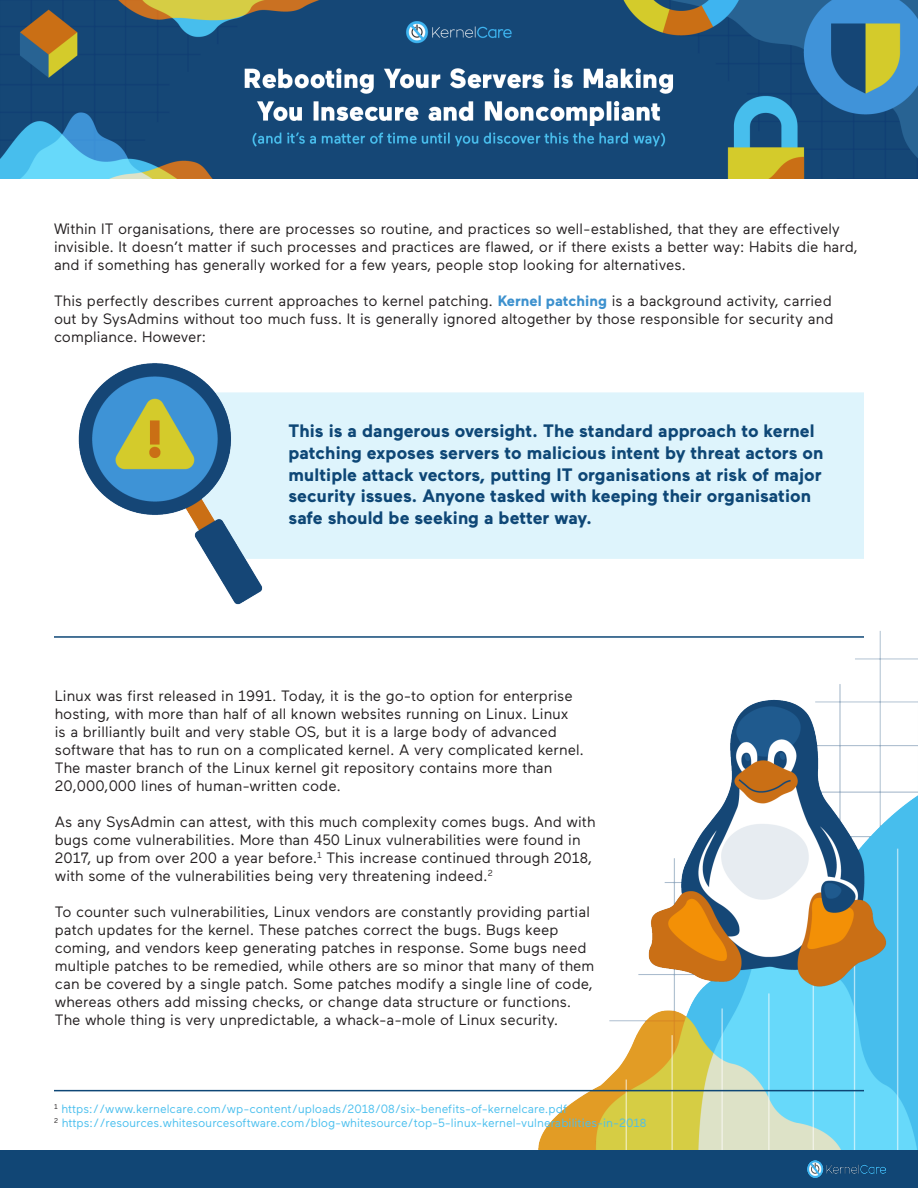
<style>
.page{position:relative;width:918px;height:1188px;background:#fff}
.page>*{position:absolute;margin:0;border:0;box-sizing:border-box;transform-origin:0 0}
.t1{font:700 18px/21.6px "Maax";color:#0e4776}
.t2{font:15px/18px "Maax";color:#231f20}
.t3{font:12px "Maax";color:#4abfee}
.s1{font-weight:700;color:#3d91ce}
</style>
<div class="page">
<div style="left:304px;top:392px;width:560px;height:167px;background:#def4fc"></div>
<img style="left:532px;top:631px;width:386px;height:519px">
<div style="left:0;top:1150px;width:918px;height:38px;background:#114675"></div>
<img style="left:0;top:0;width:918px;height:178px">
<img style="left:808px;top:1161px;width:78px;height:16px">
<hr style="left:54px;top:636px;width:810px;height:2px;background:#0e4776">
<hr style="left:54px;top:1090px;width:810px;height:1px;background:#0e4776">
<img style="left:78px;top:363px;width:226px;height:242px">
<p class="t2" style="left:54px;top:220px;width:805px">Within IT organisations, there are processes so routine, and practices so well-established, that they are effectively invisible. It doesn’t matter if such processes and practices are flawed, or if there exists a better way: Habits die hard, and if something has generally worked for a few years, people stop looking for alternatives.</p>
<p class="t2" style="left:54px;top:292px;width:781px;text-align:justify">This perfectly describes current approaches to kernel patching. <span class="s1">Kernel patching</span> is a background activity, carried out by SysAdmins without too much fuss. It is generally ignored altogether by those responsible for security and compliance. However:</p>
<p class="t1" style="left:289px;top:421px;width:536px">This is a dangerous oversight. The standard approach to kernel patching exposes servers to malicious intent by threat actors on multiple attack vectors, putting IT organisations at risk of major security issues. Anyone tasked with keeping their organisation safe should be seeking a better way.</p>
<p class="t2" style="left:55px;top:687px;width:531px">Linux was first released in 1991. Today, it is the go-to option for enterprise hosting, with more than half of all known websites running on Linux. Linux<br>is a brilliantly built and very stable OS, but it is a large body of advanced software that has to run on a complicated kernel. A very complicated kernel.<br>The master branch of the Linux kernel git repository contains more than 20,000,000 lines of human-written code.</p>
<p class="t2" style="left:55px;top:813px;width:542px">As any SysAdmin can attest, with this much complexity comes bugs. And with bugs come vulnerabilities. More than 450 Linux vulnerabilities were found in 2017, up from over 200 a year before.<sup>1</sup> This increase continued through 2018, with some of the vulnerabilities being very threatening indeed.<sup>2</sup></p>
<p class="t2" style="left:55px;top:903px;width:541px">To counter such vulnerabilities, Linux vendors are constantly providing partial patch updates for the kernel. These patches correct the bugs. Bugs keep coming, and vendors keep generating patches in response. Some bugs need multiple patches to be remedied, while others are so minor that many of them can be covered by a single patch. Some patches modify a single line of code, whereas others add missing checks, or change data structure or functions.<br>The whole thing is very unpredictable, a whack-a-mole of Linux security.</p>
<p class="t3" style="left:54px;top:1102px;width:515px"><sup>1</sup> https://www.kernelcare.com/wp-content/uploads/2018/08/six-benefits-of-kernelcare.pdf</p>
<p class="t3" style="left:54px;top:1117px;width:594px"><sup>2</sup> https://resources.whitesourcesoftware.com/blog-whitesource/top-5-linux-kernel-vulnerabilities-in-2018</p>
</div>
